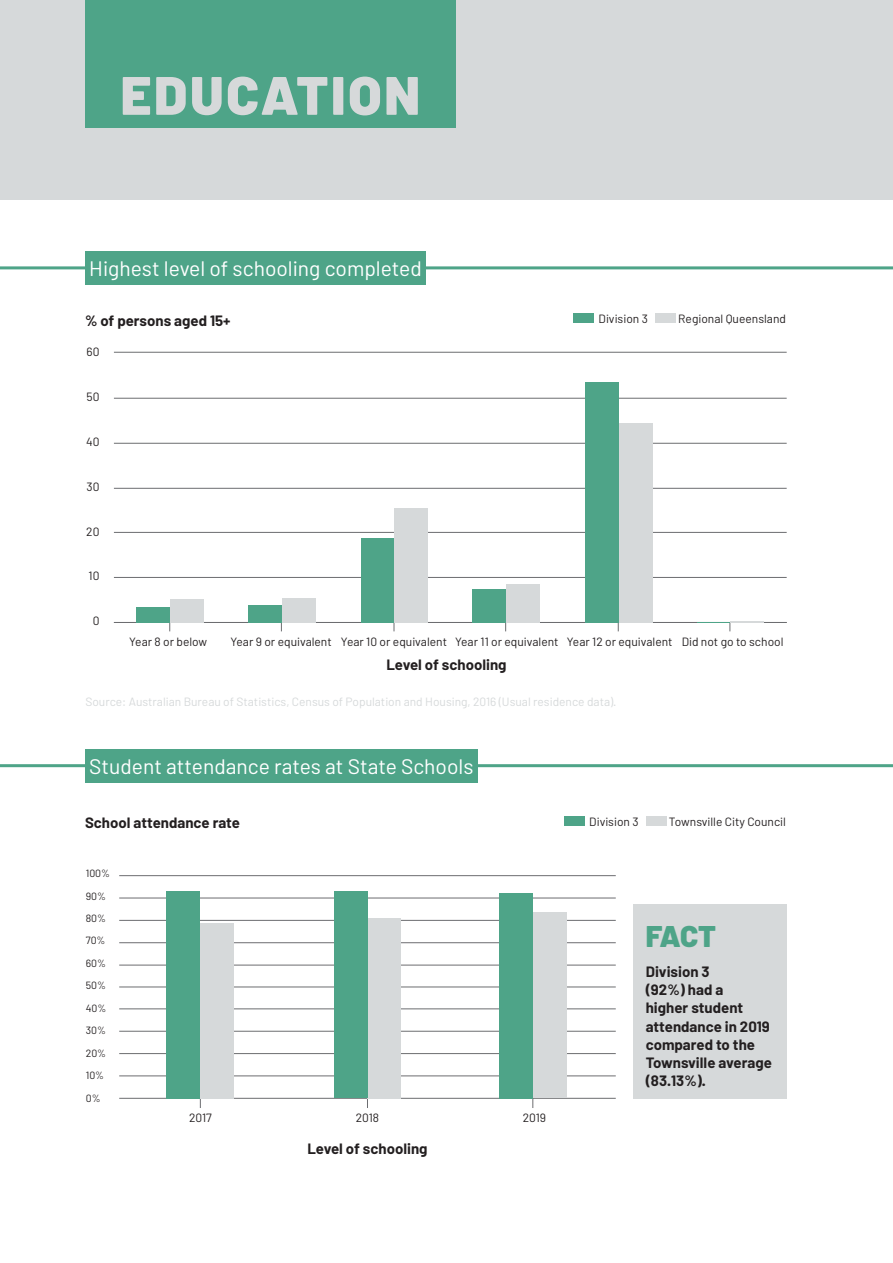
<style>
.page{position:relative;width:893px;height:1263px;background:#fff}
.page>*{position:absolute;margin:0;border:0;box-sizing:border-box;transform-origin:0 0}
.Section_Heading{font:900 54px "Barlow";letter-spacing:.05em;color:#d6d9da}
.Paragraph_Style_2{font:900 30px "Barlow";color:#4ea488}
.Green_Sub{font:21px "Barlow";color:#fff}
.Axis_Headings{font:700 15px/18px "Barlow";color:#231f20}
.t1{font:12px "Barlow";color:#231f20}
.t2{font:12px "Barlow";color:#d6d9da}
.t3{font:10.5px "Barlow";color:#231f20}
</style>
<div class="page">
<div style="left:0;top:0;width:893px;height:200px;background:#d6d9da"></div>
<div style="left:85px;top:251px;width:341px;height:34px;background:#4ea488"></div>
<hr style="left:0;top:266px;width:893px;height:3px;background:#4ea488">
<div style="left:85px;top:0;width:370px;height:128px;background:#4ea488"></div>
<div style="left:85px;top:749px;width:393px;height:33px;background:#4ea488"></div>
<hr style="left:0;top:764px;width:893px;height:3px;background:#4ea488">
<div style="left:633px;top:904px;width:154px;height:194px;background:#d6d9da"></div>
<div style="left:564px;top:816px;width:20px;height:10px;background:#4ea488"></div>
<div style="left:646px;top:816px;width:21px;height:10px;background:#d6d9da"></div>
<div style="left:573px;top:313px;width:21px;height:10px;background:#4ea488"></div>
<div style="left:655px;top:313px;width:21px;height:10px;background:#d6d9da"></div>
<hr style="left:119px;top:1098px;width:497px;height:1px;background:#6c6d70">
<hr style="left:119px;top:1053px;width:497px;height:1px;background:#6c6d70">
<hr style="left:119px;top:1008px;width:497px;height:1px;background:#6c6d70">
<hr style="left:119px;top:964px;width:497px;height:1px;background:#6c6d70">
<hr style="left:119px;top:920px;width:497px;height:1px;background:#6c6d70">
<hr style="left:119px;top:875px;width:497px;height:1px;background:#6c6d70">
<hr style="left:119px;top:1075px;width:497px;height:1px;background:#6c6d70">
<hr style="left:119px;top:1031px;width:497px;height:1px;background:#6c6d70">
<hr style="left:119px;top:986px;width:497px;height:1px;background:#6c6d70">
<hr style="left:119px;top:942px;width:497px;height:1px;background:#6c6d70">
<hr style="left:119px;top:897px;width:497px;height:1px;background:#6c6d70">
<div style="left:200px;top:923px;width:34px;height:175px;background:#d6d9da"></div>
<div style="left:367px;top:918px;width:34px;height:180px;background:#d6d9da"></div>
<div style="left:533px;top:913px;width:33px;height:185px;background:#d6d9da"></div>
<div style="left:167px;top:891px;width:33px;height:207px;background:#4ea488"></div>
<div style="left:334px;top:891px;width:33px;height:207px;background:#4ea488"></div>
<div style="left:499px;top:893px;width:34px;height:205px;background:#4ea488"></div>
<hr style="left:114px;top:577px;width:673px;height:1px;background:#6c6d70">
<hr style="left:114px;top:532px;width:673px;height:1px;background:#6c6d70">
<hr style="left:114px;top:488px;width:673px;height:1px;background:#6c6d70">
<hr style="left:114px;top:443px;width:673px;height:1px;background:#6c6d70">
<hr style="left:114px;top:398px;width:673px;height:1px;background:#6c6d70">
<hr style="left:114px;top:352px;width:673px;height:1px;background:#6c6d70">
<hr style="left:114px;top:622px;width:673px;height:1px;background:#6c6d70">
<div style="left:136px;top:607px;width:34px;height:16px;background:#4ea488"></div>
<div style="left:248px;top:605px;width:34px;height:18px;background:#4ea488"></div>
<div style="left:361px;top:538px;width:33px;height:85px;background:#4ea488"></div>
<div style="left:472px;top:589px;width:34px;height:34px;background:#4ea488"></div>
<div style="left:585px;top:383px;width:34px;height:240px;background:#4ea488"></div>
<hr style="left:697px;top:622px;width:33px;height:1px;background:#4ea488">
<div style="left:170px;top:599px;width:34px;height:24px;background:#d6d9da"></div>
<div style="left:282px;top:598px;width:34px;height:25px;background:#d6d9da"></div>
<div style="left:394px;top:508px;width:34px;height:115px;background:#d6d9da"></div>
<div style="left:506px;top:584px;width:34px;height:39px;background:#d6d9da"></div>
<div style="left:619px;top:423px;width:33px;height:200px;background:#d6d9da"></div>
<hr style="left:730px;top:621px;width:34px;height:2px;background:#d6d9da">
<p class="Section_Heading" style="left:121px;top:62px;width:301px">EDUCATION</p>
<p class="Green_Sub" style="left:89px;top:256px;width:334px">Highest level of schooling completed</p>
<p class="Axis_Headings" style="left:85px;top:312px;width:147px">% of persons aged 15+</p>
<p class="t1" style="left:87px;top:345px;width:14px">60</p>
<p class="t1" style="left:87px;top:389px;width:14px">50</p>
<p class="t1" style="left:86px;top:434px;width:15px">40</p>
<p class="t1" style="left:86px;top:479px;width:14px">30</p>
<p class="t1" style="left:86px;top:524px;width:15px">20</p>
<p class="t1" style="left:89px;top:569px;width:12px">10</p>
<p class="t1" style="left:93px;top:613px;width:8px">0</p>
<p class="t1" style="left:599px;top:311px;width:51px">Division 3</p>
<p class="t1" style="left:678px;top:311px;width:109px">Regional Queensland</p>
<p class="t1" style="left:129px;top:634px;width:79px">Year 8 or below</p>
<p class="t1" style="left:230px;top:634px;width:103px">Year 9 or equivalent</p>
<p class="t1" style="left:341px;top:634px;width:108px">Year 10 or equivalent</p>
<p class="t1" style="left:455px;top:634px;width:105px">Year 11 or equivalent</p>
<p class="t1" style="left:567px;top:634px;width:107px">Year 12 or equivalent</p>
<p class="t1" style="left:682px;top:634px;width:103px">Did not go to school</p>
<p class="Axis_Headings" style="left:386px;top:655px;width:122px">Level of schooling</p>
<p class="t2" style="left:85px;top:695px;width:533px">Source: Australian Bureau of Statistics, Census of Population and Housing, 2016 (Usual residence data).</p>
<p class="Green_Sub" style="left:89px;top:753px;width:386px">Student attendance rates at State Schools</p>
<p class="Axis_Headings" style="left:85px;top:813px;width:156px">School attendance rate</p>
<p class="t3" style="left:86px;top:867px;width:26px">100%</p>
<p class="t3" style="left:86px;top:889px;width:22px">90%</p>
<p class="t3" style="left:86px;top:912px;width:22px">80%</p>
<p class="t3" style="left:86px;top:934px;width:21px">70%</p>
<p class="t3" style="left:86px;top:957px;width:22px">60%</p>
<p class="t3" style="left:86px;top:979px;width:22px">50%</p>
<p class="t3" style="left:86px;top:1001px;width:22px">40%</p>
<p class="t3" style="left:86px;top:1024px;width:22px">30%</p>
<p class="t3" style="left:86px;top:1046px;width:22px">20%</p>
<p class="t3" style="left:86px;top:1069px;width:20px">10%</p>
<p class="t3" style="left:86px;top:1091px;width:16px">0%</p>
<p class="t1" style="left:189px;top:1111px;width:24px">2017</p>
<p class="t1" style="left:356px;top:1111px;width:25px">2018</p>
<p class="t1" style="left:523px;top:1111px;width:25px">2019</p>
<p class="Axis_Headings" style="left:307px;top:1139px;width:122px">Level of schooling</p>
<p class="t1" style="left:589px;top:814px;width:51px">Division 3</p>
<p class="t1" style="left:669px;top:814px;width:119px">Townsville City Council</p>
<p class="Paragraph_Style_2" style="left:646px;top:917px;width:72px">FACT</p>
<p class="Axis_Headings" style="left:646px;top:963px;width:128px">Division 3<br>(92%) had a<br>higher student attendance in 2019 compared to the<br>Townsville average (83.13%).</p>
</div>
